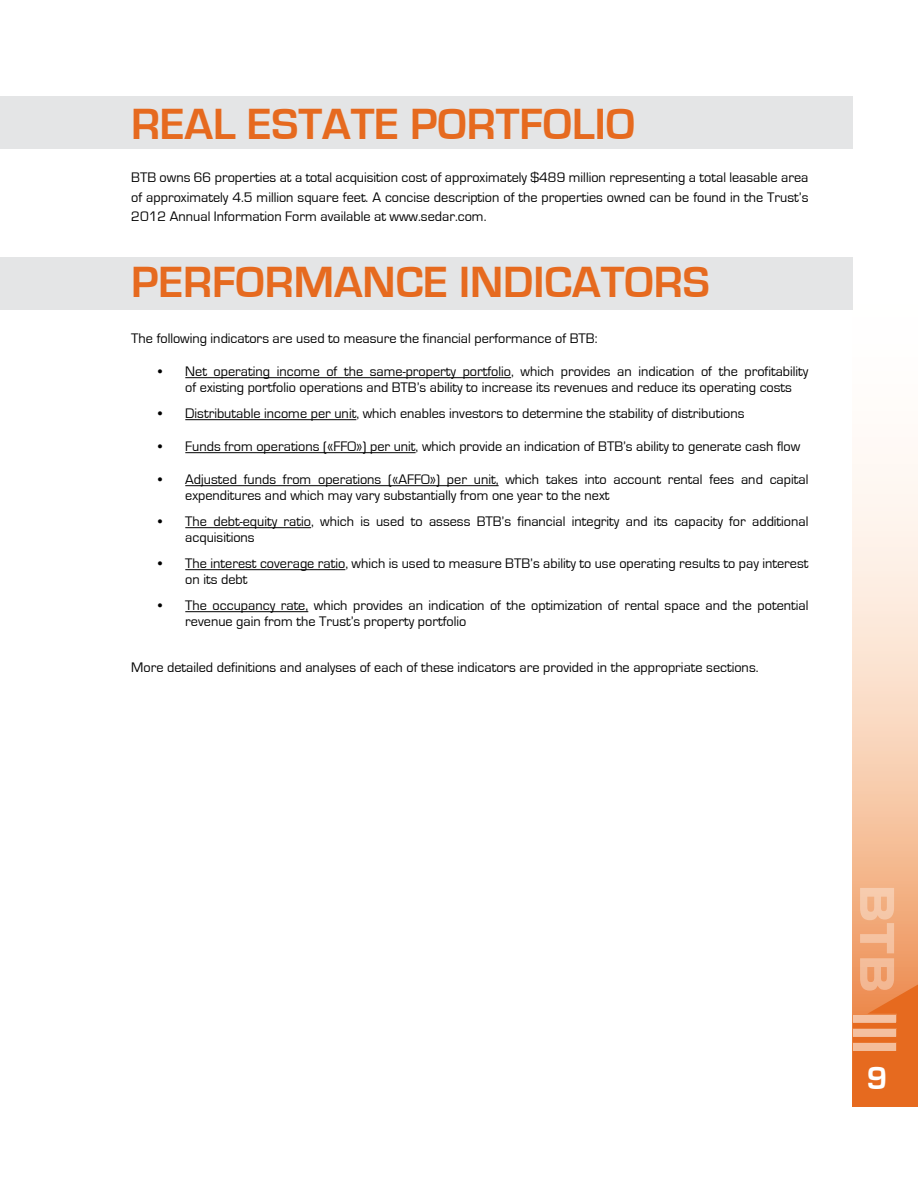
<style>
.page{position:relative;width:918px;height:1188px;background:#fff}
.page>*{position:absolute;margin:0;border:0;box-sizing:border-box;transform-origin:0 0}
.t1{font:700 45px "Eurostile";color:#e66a1f}
.t2{font:700 33px "Eurostile";color:#fff}
.t3{font:14.25px/15.8px "Eurostile";color:#000}
</style>
<div class="page">
<svg style="left:852px;top:257px;width:66px;height:850px"></svg>
<svg style="left:853px;top:888px;width:65px;height:218px"></svg>
<div style="left:0;top:96px;width:852px;height:52px;background:#e4e5e6"></div>
<div style="left:0;top:258px;width:852px;height:52px;background:#e4e5e6"></div>
<hr style="left:185px;top:377px;width:326px;height:1px;background:#000">
<hr style="left:185px;top:419px;width:171px;height:1px;background:#000">
<hr style="left:185px;top:452px;width:231px;height:1px;background:#000">
<hr style="left:185px;top:485px;width:314px;height:1px;background:#000">
<hr style="left:185px;top:527px;width:126px;height:1px;background:#000">
<hr style="left:185px;top:569px;width:160px;height:1px;background:#000">
<hr style="left:185px;top:611px;width:123px;height:1px;background:#000">
<h1 class="t1" style="left:131px;top:100px;width:505px">REAL ESTATE PORTFOLIO</h1>
<p class="t3" style="left:131px;top:168px;width:679px;line-height:19.5px;text-align:justify">BTB owns 66 properties at a total acquisition cost of approximately $489 million representing a total leasable area of approximately 4.5 million square feet. A concise description of the properties owned can be found in the Trust’s 2012 Annual Information Form available at www.sedar.com.</p>
<h1 class="t1" style="left:131px;top:257px;width:580px">PERFORMANCE INDICATORS</h1>
<p class="t3" style="left:131px;top:331px;width:468px">The following indicators are used to measure the financial performance of BTB:</p>
<p class="t3" style="left:185px;top:364px;width:625px;text-indent:-27px">• Net operating income of the same-property portfolio, which provides an indication of the profitability of existing portfolio operations and BTB’s ability to increase its revenues and reduce its operating costs</p>
<p class="t3" style="left:158px;top:406px;width:588px">• Distributable income per unit, which enables investors to determine the stability of distributions</p>
<p class="t3" style="left:158px;top:439px;width:644px">• Funds from operations («FFO») per unit, which provide an indication of BTB’s ability to generate cash flow</p>
<p class="t3" style="left:185px;top:472px;width:625px;text-indent:-27px">• Adjusted funds from operations («AFFO») per unit, which takes into account rental fees and capital expenditures and which may vary substantially from one year to the next</p>
<p class="t3" style="left:185px;top:514px;width:625px;text-indent:-27px">• The debt-equity ratio, which is used to assess BTB’s financial integrity and its capacity for additional acquisitions</p>
<p class="t3" style="left:185px;top:556px;width:625px;text-indent:-27px">• The interest coverage ratio, which is used to measure BTB’s ability to use operating results to pay interest on its debt</p>
<p class="t3" style="left:185px;top:598px;width:625px;text-indent:-27px">• The occupancy rate, which provides an indication of the optimization of rental space and the potential revenue gain from the Trust’s property portfolio</p>
<p class="t3" style="left:131px;top:660px;width:629px">More detailed definitions and analyses of each of these indicators are provided in the appropriate sections.</p>
<h2 class="t2" style="left:867px;top:1060px;width:22px">9</h2>
</div>
